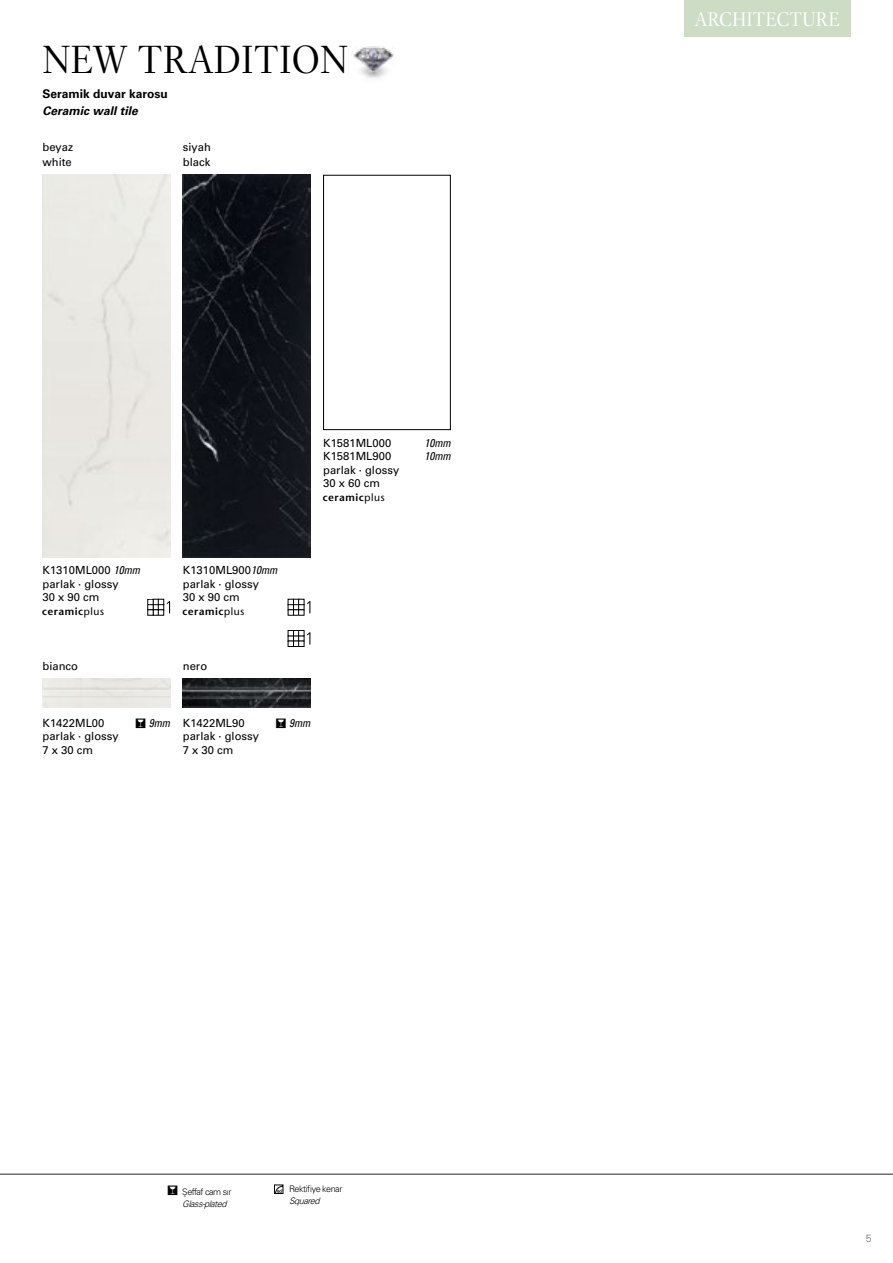
<style>
.page{position:relative;width:893px;height:1263px;background:#fff}
.page>*{position:absolute;margin:0;border:0;box-sizing:border-box;transform-origin:0 0}
.t1{font:39px "Villeroy Boch";color:#000}
.t2{font:19.5px "Villeroy Boch";color:#fff}
.t3{font:700 12px "Univers";color:#000}
.t4{font:italic 700 12px "Univers LT Std";color:#000}
.t5{font:11.25px/13.5px "Univers LT Std";color:#000}
.t6{font:italic condensed 11.25px "Univers LT Std";color:#000}
.t7{font:11.25px "VB6 Times New 1006 MDV";color:#000}
.t8{font:300 10.5px "Univers CE";color:#6d6e71}
.t9{font:300 9px/12px "Univers CE";letter-spacing:-.05em;color:#000;text-align:right}
.t10{font:italic 300 9px "Univers CE";color:#000}
.s1{font-style:italic;font-stretch:condensed}
.s2{font-family:"VB6 Times New 1006 MDV";font-style:normal;font-stretch:normal}
.s3{font-family:"VB6 Times New 1006 MDV";font-weight:400;font-size:11.25px}
.s4{font-style:italic}
</style>
<div class="page">
<div style="left:684px;top:0;width:166px;height:36px;background:#cddcc5"></div>
<img style="left:353px;top:46px;width:41px;height:32px">
<div style="left:323px;top:175px;width:128px;height:255px;border:1px solid #000"></div>
<img style="left:183px;top:175px;width:127px;height:383px">
<svg style="left:148px;top:599px;width:22px;height:16px"></svg>
<svg style="left:288px;top:599px;width:22px;height:16px"></svg>
<svg style="left:288px;top:630px;width:22px;height:17px"></svg>
<img style="left:183px;top:678px;width:127px;height:30px">
<svg style="left:274px;top:1185px;width:9px;height:8px"></svg>
<hr style="left:0;top:1173px;width:893px;height:2px;background:#6d6e71">
<h1 class="t1" style="left:43px;top:34px;width:307px">NEW TRADITION</h1>
<p class="t3" style="left:43px;top:87px;width:127px">Seramik duvar karosu</p>
<p class="t4" style="left:43px;top:103px;width:97px">Ceramic wall tile</p>
<p class="t5" style="left:43px;top:139px;width:32px;line-height:15.8px">beyaz white</p>
<p class="t5" style="left:183px;top:139px;width:30px;line-height:15.8px">siyah black</p>
<p class="t5" style="left:323px;top:436px;width:70px">K1581ML000</p>
<p class="t6" style="left:424px;top:435px;width:28px">10mm</p>
<p class="t5" style="left:323px;top:449px;width:70px">K1581ML900</p>
<p class="t6" style="left:424px;top:449px;width:28px">10mm</p>
<p class="t5" style="left:323px;top:463px;width:78px">parlak · glossy<br>30 x 60 cm</p>
<p class="t7" style="left:323px;top:490px;width:63px">ß</p>
<p class="t5" style="left:43px;top:563px;width:99px">K1310ML000 <span class="s1">10mm </span>parlak · glossy<br>30 x 90 cm</p>
<p class="t7" style="left:43px;top:604px;width:63px">ß</p>
<p class="t5" style="left:183px;top:563px;width:96px">K1310ML900<span class="s1">10mm </span>parlak · glossy<br>30 x 90 cm</p>
<p class="t7" style="left:183px;top:604px;width:63px">ß</p>
<p class="t5" style="left:43px;top:659px;width:37px">bianco</p>
<p class="t5" style="left:183px;top:659px;width:26px">nero</p>
<p class="t5" style="left:43px;top:716px;width:63px">K1422ML00</p>
<p class="t6" style="left:136px;top:715px;width:36px"><span class="s2">B</span> 9mm</p>
<p class="t5" style="left:43px;top:729px;width:78px">parlak · glossy<br>7 x 30 cm</p>
<p class="t5" style="left:183px;top:716px;width:63px">K1422ML90</p>
<p class="t6" style="left:276px;top:715px;width:36px"><span class="s2">B</span> 9mm</p>
<p class="t5" style="left:183px;top:729px;width:78px">parlak · glossy<br>7 x 30 cm</p>
<p class="t9" style="left:167px;top:1186px;width:65px"><span class="s3">B</span> Şeffaf cam sır<br><span class="s4">Glass-plated</span></p>
<p class="t9" style="left:289px;top:1183px;width:55px">Rektifiye kenar</p>
<p class="t10" style="left:289px;top:1196px;width:35px">Squared</p>
<h2 class="t2" style="left:695px;top:6px;width:146px">ARCHITECTURE</h2>
<p class="t8" style="left:866px;top:1232px;width:7px">5</p>
</div>
